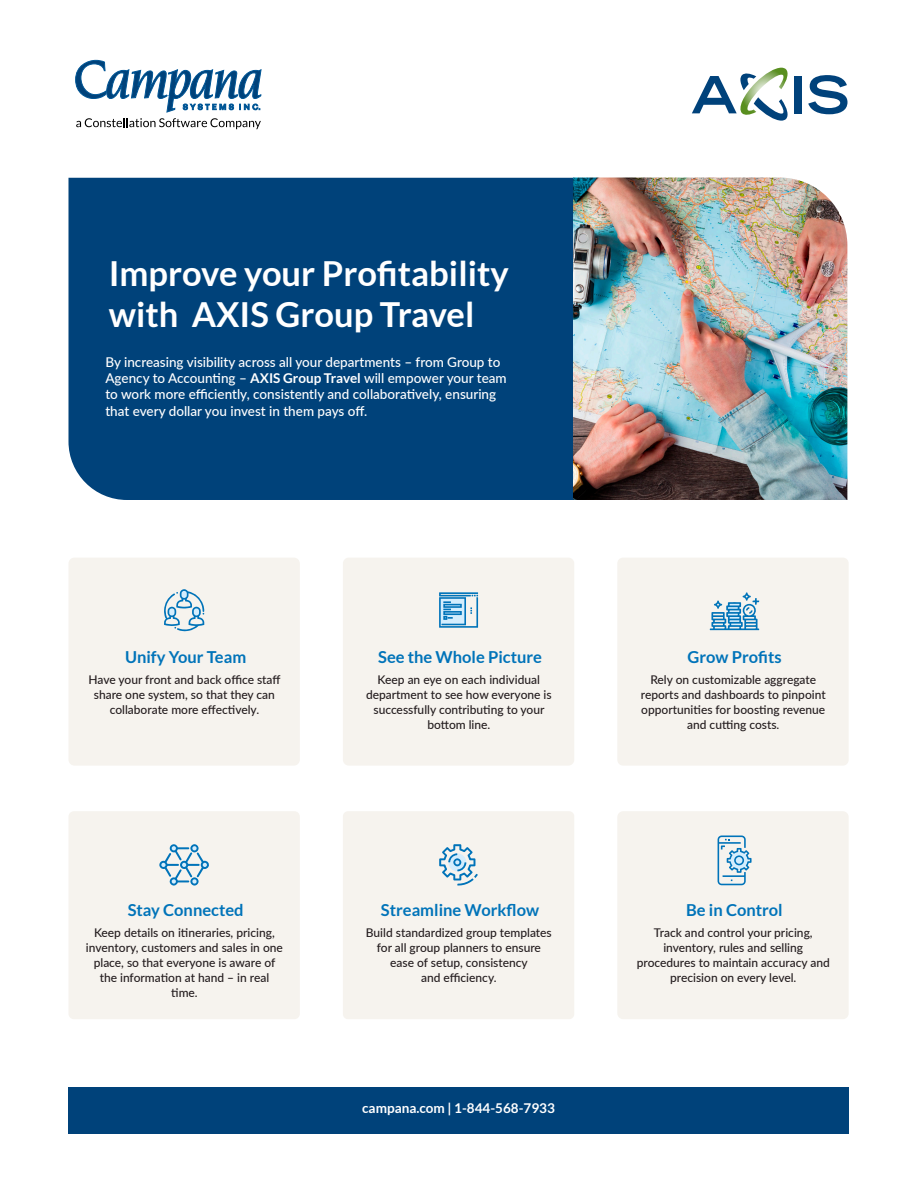
<style>
.page{position:relative;width:918px;height:1188px;background:#fff}
.page>*{position:absolute;margin:0;border:0;box-sizing:border-box;transform-origin:0 0}
.t1{font:700 34.5px/41.4px "Lato";color:#fff}
.t2{font:700 16.5px "Lato";color:#0073b9}
.t3{font:500 13.5px/16.2px "Lato";color:#fff}
.t4{font:700 13.5px "Lato";color:#fff}
.t5{font:500 12px/15px "Lato";color:#241d1f;text-align:center}
.s1{font-weight:700}
</style>
<div class="page">
<div style="left:68px;top:1087px;width:781px;height:47px;background:#00427a"></div>
<div style="left:69px;top:558px;width:231px;height:208px;background:#f6f3ee;border-radius:6px"></div>
<div style="left:794px;top:76px;width:7px;height:37px;background:#00427b"></div>
<svg style="left:808px;top:75px;width:40px;height:39px"></svg>
<svg style="left:692px;top:68px;width:96px;height:53px"></svg>
<svg style="left:76px;top:60px;width:185px;height:52px"></svg>
<svg style="left:76px;top:118px;width:185px;height:11px"></svg>
<div style="left:617px;top:558px;width:232px;height:208px;background:#f6f3ee;border-radius:6px"></div>
<div style="left:343px;top:558px;width:231px;height:208px;background:#f6f3ee;border-radius:6px"></div>
<div style="left:68px;top:811px;width:232px;height:208px;background:#f6f3ee;border-radius:5px"></div>
<div style="left:617px;top:811px;width:232px;height:208px;background:#f6f3ee;border-radius:6px"></div>
<div style="left:343px;top:811px;width:231px;height:208px;background:#f6f3ee;border-radius:5px"></div>
<div style="left:68px;top:178px;width:505px;height:322px;background:#00427a"></div>
<img style="left:573px;top:178px;width:274px;height:322px">
<svg style="left:159px;top:844px;width:50px;height:42px"></svg>
<svg style="left:164px;top:589px;width:40px;height:42px"></svg>
<svg style="left:439px;top:844px;width:39px;height:42px"></svg>
<svg style="left:718px;top:835px;width:34px;height:50px"></svg>
<svg style="left:439px;top:592px;width:39px;height:36px"></svg>
<svg style="left:710px;top:592px;width:49px;height:38px"></svg>
<h1 class="t1" style="left:109px;top:252px;width:401px">Improve your Profitability with AXIS Group Travel</h1>
<p class="t3" style="left:105px;top:353px;width:403px">By increasing visibility across all your departments – from Group to Agency to Accounting – <span class="s1">AXIS Group Travel</span> will empower your team to work more efficiently, consistently and collaboratively, ensuring that every dollar you invest in them pays off.</p>
<h2 class="t2" style="left:125px;top:647px;width:123px">Unify Your Team</h2>
<p class="t5" style="left:89px;top:671px;width:194px">Have your front and back office staff share one system, so that they can collaborate more effectively.</p>
<h2 class="t2" style="left:128px;top:901px;width:118px">Stay Connected</h2>
<p class="t5" style="left:86px;top:925px;width:198px">Keep details on itineraries, pricing, inventory, customers and sales in one place, so that everyone is aware of the information at hand – in real time.</p>
<h2 class="t2" style="left:378px;top:647px;width:165px">See the Whole Picture</h2>
<p class="t5" style="left:366px;top:671px;width:187px">Keep an eye on each individual department to see how everyone is successfully contributing to your bottom line.</p>
<h2 class="t2" style="left:381px;top:901px;width:160px">Streamline Workflow</h2>
<p class="t5" style="left:366px;top:925px;width:187px">Build standardized group templates for all group planners to ensure ease of setup, consistency<br>and efficiency.</p>
<p class="t4" style="left:362px;top:1100px;width:194px">campana.com | 1-844-568-7933</p>
<h2 class="t2" style="left:687px;top:647px;width:96px">Grow Profits</h2>
<p class="t5" style="left:641px;top:671px;width:186px">Rely on customizable aggregate reports and dashboards to pinpoint opportunities for boosting revenue and cutting costs.</p>
<h2 class="t2" style="left:686px;top:901px;width:98px">Be in Control</h2>
<p class="t5" style="left:637px;top:925px;width:195px">Track and control your pricing, inventory, rules and selling procedures to maintain accuracy and precision on every level.</p>
</div>
